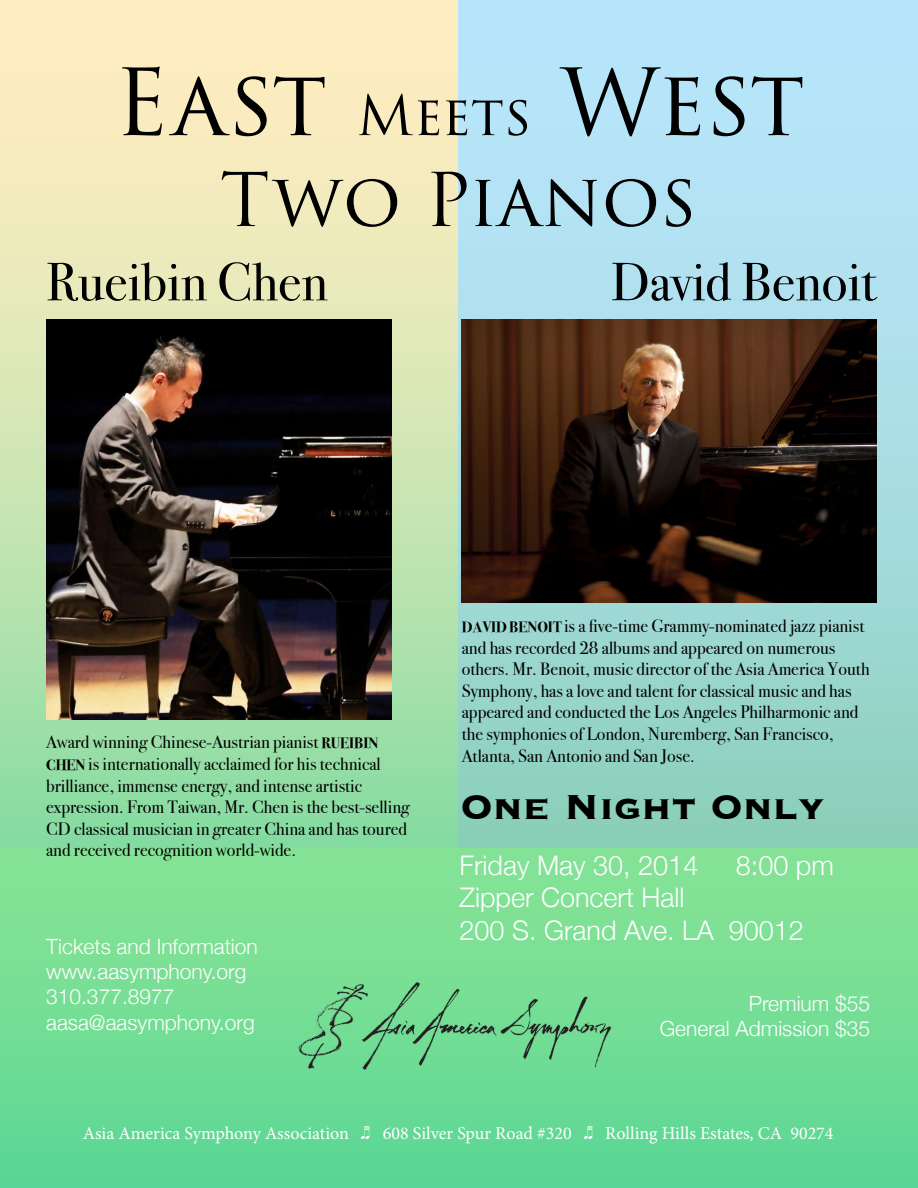
<style>
.page{position:relative;width:918px;height:1188px;background:#fff}
.page>*{position:absolute;margin:0;border:0;box-sizing:border-box;transform-origin:0 0}
.t1{font:90px "Trajan Pro 3";letter-spacing:-.015em;color:#000}
.t2{font:72px "Trajan Pro 3";color:#000}
.t3{font:54px "Bodoni Svty Two ITCTT Book";color:#000}
.t4{font:700 45px "Copperplate";color:#000}
.t5{font:300 27px/32.4px "Helvetica Neue";color:#fff}
.t6{font:300 21px/25.2px "Helvetica Neue";color:#fff;text-align:right}
.t7{font:18px/21.6px "Bodoni Svty Two ITCTT Book";color:#000}
.t8{font:18px "Minion Pro";color:#fff}
.s1{font-size:54px}
.s2{font-family:"Bodoni Svty Two ITCTT Bold";font-size:15px}
.s3{font-family:"Musi Sync"}
</style>
<div class="page">
<div style="left:1px;top:1px;width:457px;height:848px;background:linear-gradient(to bottom,#ffefc5,#8edca3)"></div>
<div style="left:458px;top:1px;width:459px;height:848px;background:linear-gradient(to bottom,#bce5ff,#8dcdbb)"></div>
<div style="left:1px;top:849px;width:916px;height:339px;background:linear-gradient(to bottom,#89e495,#5cd695)"></div>
<img style="left:46px;top:320px;width:346px;height:399px">
<img style="left:461px;top:320px;width:415px;height:283px">
<img style="left:293px;top:981px;width:323px;height:92px">
<h1 class="t1" style="left:114px;top:41px;width:693px">East <span class="s1">Meets</span> West</h1>
<h2 class="t2" style="left:220px;top:151px;width:478px">Two Pianos</h2>
<h3 class="t3" style="left:46px;top:238px;width:283px">Rueibin Chen</h3>
<h3 class="t3" style="left:611px;top:238px;width:267px">David Benoit</h3>
<p class="t7" style="left:46px;top:730px;width:365px">Award winning Chinese-Austrian pianist <span class="s2">RUEIBIN CHEN</span> is internationally acclaimed for his technical brilliance, immense energy, and intense artistic expression. From Taiwan, Mr. Chen is the best-selling CD classical musician in greater China and has toured and received recognition world-wide.</p>
<p class="t6" style="left:46px;top:933px;width:213px;text-align:left">Tickets and Information www.aasymphony.org<br>310.377.8977 aasa@aasymphony.org</p>
<p class="t7" style="left:462px;top:613px;width:409px"><span class="s2">DAVID BENOIT</span> is a five-time Grammy-nominated jazz pianist and has recorded 28 albums and appeared on numerous others. Mr. Benoit, music director of the Asia America Youth Symphony, has a love and talent for classical music and has appeared and conducted the Los Angeles Philharmonic and the symphonies of London, Nuremberg, San Francisco, Atlanta, San Antonio and San Jose.</p>
<h3 class="t4" style="left:460px;top:778px;width:366px">One Night Only</h3>
<h3 class="t5" style="left:460px;top:848px;width:240px">Friday May 30, 2014</h3>
<h3 class="t5" style="left:736px;top:848px;width:100px">8:00 pm</h3>
<h3 class="t5" style="left:460px;top:880px;width:346px">Zipper Concert Hall<br>200 S. Grand Ave. LA 90012</h3>
<p class="t6" style="left:660px;top:989px;width:212px">Premium $55<br>General Admission $35</p>
<p class="t8" style="left:83px;top:1121px;width:752px">Asia America Symphony Association <span class="s3">N</span> 608 Silver Spur Road #320 <span class="s3">N</span> Rolling Hills Estates, CA 90274</p>
</div>
